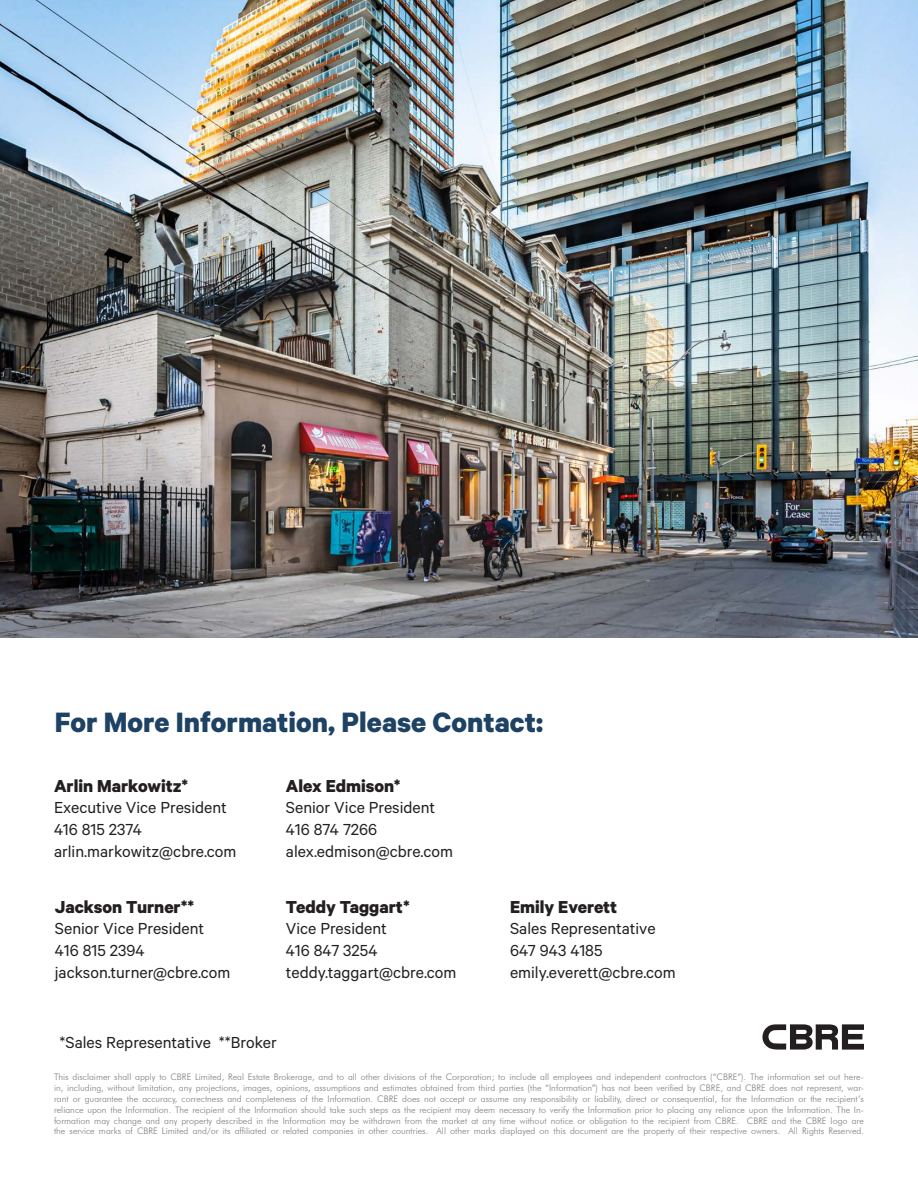
<style>
.page{position:relative;width:918px;height:1188px;background:#fff}
.page>*{position:absolute;margin:0;border:0;box-sizing:border-box;transform-origin:0 0}
.BrokerContact_FutHvy_black_10_15_75{font:700 31.5px "Calibre";color:#1e4264}
.BrokerName_FutHvy_black_10_15_75{font:700 19.5px "Calibre";color:#231f20}
.BrokerContact_FutHvy_black_10_15_75-2{font:18px/21.6px "Calibre";color:#231f20}
.t1{font:300 9px/10.8px "Futura BT";color:#7d7e81;text-align:justify}
</style>
<div class="page">
<img style="left:0;top:0;width:918px;height:637px">
<svg style="left:762px;top:1024px;width:102px;height:26px"></svg>
<p class="BrokerContact_FutHvy_black_10_15_75" style="left:55px;top:703px;width:490px">For More Information, Please Contact:</p>
<p class="BrokerName_FutHvy_black_10_15_75" style="left:54px;top:774px;width:136px">Arlin Markowitz*</p>
<p class="BrokerContact_FutHvy_black_10_15_75-2" style="left:54px;top:796px;width:184px">Executive Vice President<br>416 815 2374 arlin.markowitz@cbre.com</p>
<p class="BrokerName_FutHvy_black_10_15_75" style="left:55px;top:895px;width:141px">Jackson Turner**</p>
<p class="BrokerContact_FutHvy_black_10_15_75-2" style="left:55px;top:917px;width:177px">Senior Vice President<br>416 815 2394 jackson.turner@cbre.com</p>
<p class="BrokerName_FutHvy_black_10_15_75" style="left:286px;top:774px;width:116px">Alex Edmison*</p>
<p class="BrokerContact_FutHvy_black_10_15_75-2" style="left:286px;top:796px;width:169px">Senior Vice President<br>416 874 7266 alex.edmison@cbre.com</p>
<p class="BrokerName_FutHvy_black_10_15_75" style="left:286px;top:895px;width:125px">Teddy Taggart*</p>
<p class="BrokerContact_FutHvy_black_10_15_75-2" style="left:286px;top:917px;width:172px">Vice President<br>416 847 3254 teddy.taggart@cbre.com</p>
<p class="BrokerName_FutHvy_black_10_15_75" style="left:510px;top:895px;width:109px">Emily Everett</p>
<p class="BrokerContact_FutHvy_black_10_15_75-2" style="left:510px;top:917px;width:167px">Sales Representative<br>647 943 4185 emily.everett@cbre.com</p>
<p class="BrokerContact_FutHvy_black_10_15_75-2" style="left:60px;top:1031px;width:219px">*Sales Representative **Broker</p>
<p class="t1" style="left:54px;top:1072px;width:812px">This disclaimer shall apply to CBRE Limited, Real Estate Brokerage, and to all other divisions of the Corporation; to include all employees and independent contractors (“CBRE”). The information set out here&shy;in, including, without limitation, any projections, images, opinions, assumptions and estimates obtained from third parties (the “Information”) has not been verified by CBRE, and CBRE does not represent, war&shy;rant or guarantee the accuracy, correctness and completeness of the Information. CBRE does not accept or assume any responsibility or liability, direct or consequential, for the Information or the recipient’s reliance upon the Information. The recipient of the Information should take such steps as the recipient may deem necessary to verify the Information prior to placing any reliance upon the Information. The In&shy;formation may change and any property described in the Information may be withdrawn from the market at any time without notice or obligation to the recipient from CBRE. CBRE and the CBRE logo are the service marks of CBRE Limited and/or its affiliated or related companies in other countries. All other marks displayed on this document are the property of their respective owners. All Rights Reserved.</p>
</div>
